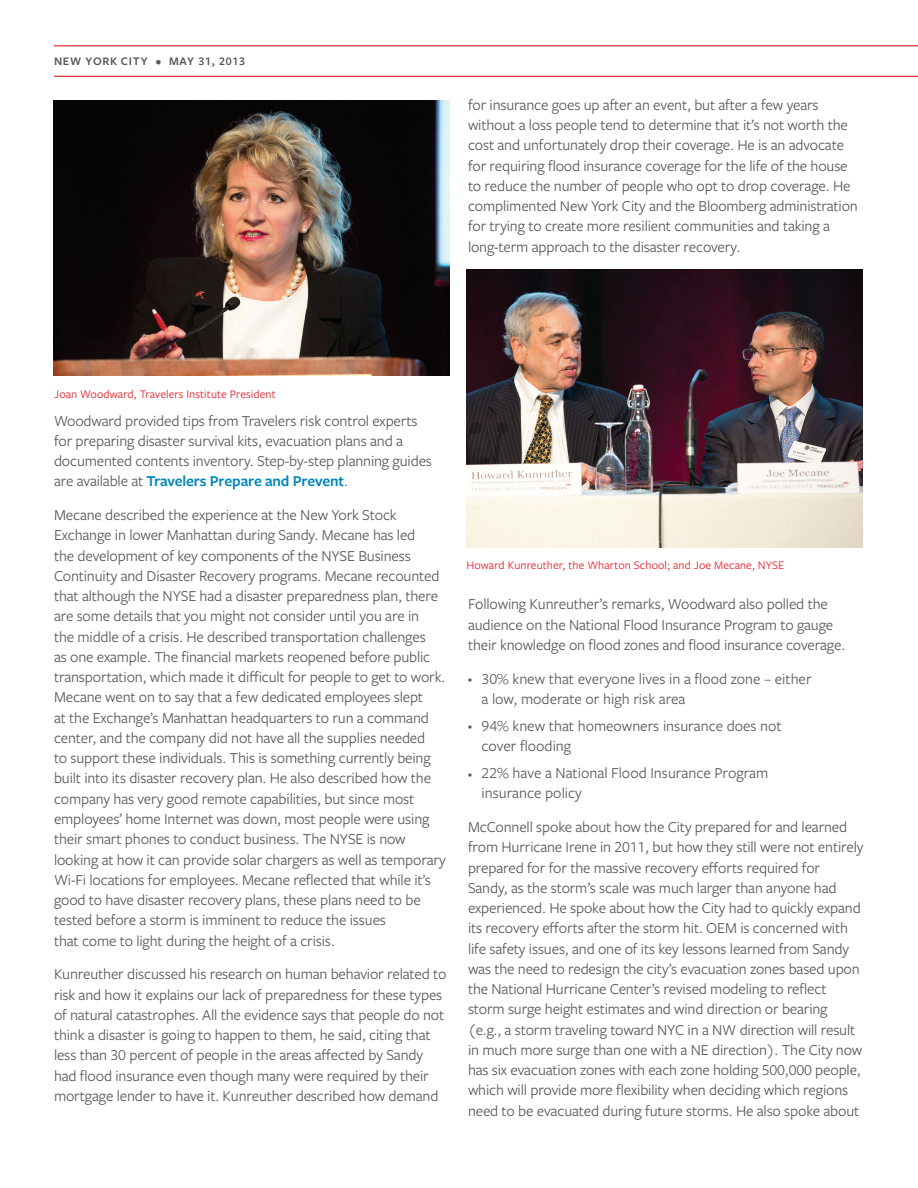
<style>
.page{position:relative;width:918px;height:1188px;background:#fff}
.page>*{position:absolute;margin:0;border:0;box-sizing:border-box;transform-origin:0 0}
.t1{font:15.75px/20.2px "Freight Sans Pro";letter-spacing:-.01em;color:#57585a}
.t2{font:12px "Freight Sans Pro";letter-spacing:.01em;color:#e51a23}
.t3{font:600 12px "Freight Sans Pro";letter-spacing:.06em;color:#57585a}
.s1{font-weight:600;color:#0087ba}
.s2{font-size:8.55px}
</style>
<div class="page">
<hr style="left:54px;top:45px;width:864px;height:1px;background:#e51a23">
<hr style="left:54px;top:76px;width:864px;height:1px;background:#e51a23">
<img style="left:466px;top:270px;width:396px;height:277px">
<img style="left:54px;top:100px;width:396px;height:276px">
<p class="t3" style="left:54px;top:53px;width:193px">New York City • May 31, 2013</p>
<p class="t1" style="left:468px;top:94px;width:391px">for insurance goes up after an event, but after a few years without a loss people tend to determine that it’s not worth the cost and unfortunately drop their coverage. He is an advocate for requiring flood insurance coverage for the life of the house to reduce the number of people who opt to drop coverage. He complimented New York City and the Bloomberg administration for trying to create more resilient communities and taking a long-term approach to the disaster recovery.</p>
<p class="t2" style="left:54px;top:386px;width:223px">Joan Woodward, Travelers Institute President</p>
<p class="t1" style="left:54px;top:410px;width:380px">Woodward provided tips from Travelers risk control experts for preparing disaster survival kits, evacuation plans and a documented contents inventory. Step-by-step planning guides are available at <span class="s1">Travelers Prepare and Prevent</span>.</p>
<p class="t1" style="left:54px;top:504px;width:393px">Mecane described the experience at the New York Stock Exchange in lower Manhattan during Sandy. Mecane has led<br>the development of key components of the NYSE Business Continuity and Disaster Recovery programs. Mecane recounted that although the NYSE had a disaster preparedness plan, there are some details that you might not consider until you are in<br>the middle of a crisis. He described transportation challenges<br>as one example. The financial markets reopened before public transportation, which made it difficult for people to get to work.<br>Mecane went on to say that a few dedicated employees slept<br>at the Exchange’s Manhattan headquarters to run a command center, and the company did not have all the supplies needed<br>to support these individuals. This is something currently being built into its disaster recovery plan. He also described how the company has very good remote capabilities, but since most employees’ home Internet was down, most people were using their smart phones to conduct business. The NYSE is now looking at how it can provide solar chargers as well as temporary Wi-Fi locations for employees. Mecane reflected that while it’s good to have disaster recovery plans, these plans need to be tested before a storm is imminent to reduce the issues<br>that come to light during the height of a crisis.</p>
<p class="t1" style="left:54px;top:963px;width:394px">Kunreuther discussed his research on human behavior related to risk and how it explains our lack of preparedness for these types of natural catastrophes. All the evidence says that people do not think a disaster is going to happen to them, he said, citing that less than 30 percent of people in the areas affected by Sandy had flood insurance even though many were required by their mortgage lender to have it. Kunreuther described how demand</p>
<p class="t2" style="left:466px;top:557px;width:319px">Howard Kunreuther, the Wharton School; and Joe Mecane, NYSE</p>
<p class="t1" style="left:468px;top:594px;width:379px">Following Kunreuther’s remarks, Woodward also polled the audience on the National Flood Insurance Program to gauge their knowledge on flood zones and flood insurance coverage.</p>
<p class="t1" style="left:482px;top:668px;width:332px;text-indent:-14px"><span class="s2">•</span> 30% knew that everyone lives in a flood zone – either a low, moderate or high risk area</p>
<p class="t1" style="left:482px;top:715px;width:302px;text-indent:-14px"><span class="s2">•</span> 94% knew that homeowners insurance does not cover flooding</p>
<p class="t1" style="left:482px;top:762px;width:288px;text-indent:-14px"><span class="s2">•</span> 22% have a National Flood Insurance Program insurance policy</p>
<p class="t1" style="left:468px;top:816px;width:397px">McConnell spoke about how the City prepared for and learned from Hurricane Irene in 2011, but how they still were not entirely prepared for for the massive recovery efforts required for Sandy, as the storm’s scale was much larger than anyone had experienced. He spoke about how the City had to quickly expand its recovery efforts after the storm hit. OEM is concerned with life safety issues, and one of its key lessons learned from Sandy was the need to redesign the city’s evacuation zones based upon the National Hurricane Center’s revised modeling to reflect storm surge height estimates and wind direction or bearing (e.g., a storm traveling toward NYC in a NW direction will result in much more surge than one with a NE direction). The City now has six evacuation zones with each zone holding 500,000 people, which will provide more flexibility when deciding which regions need to be evacuated during future storms. He also spoke about</p>
</div>
